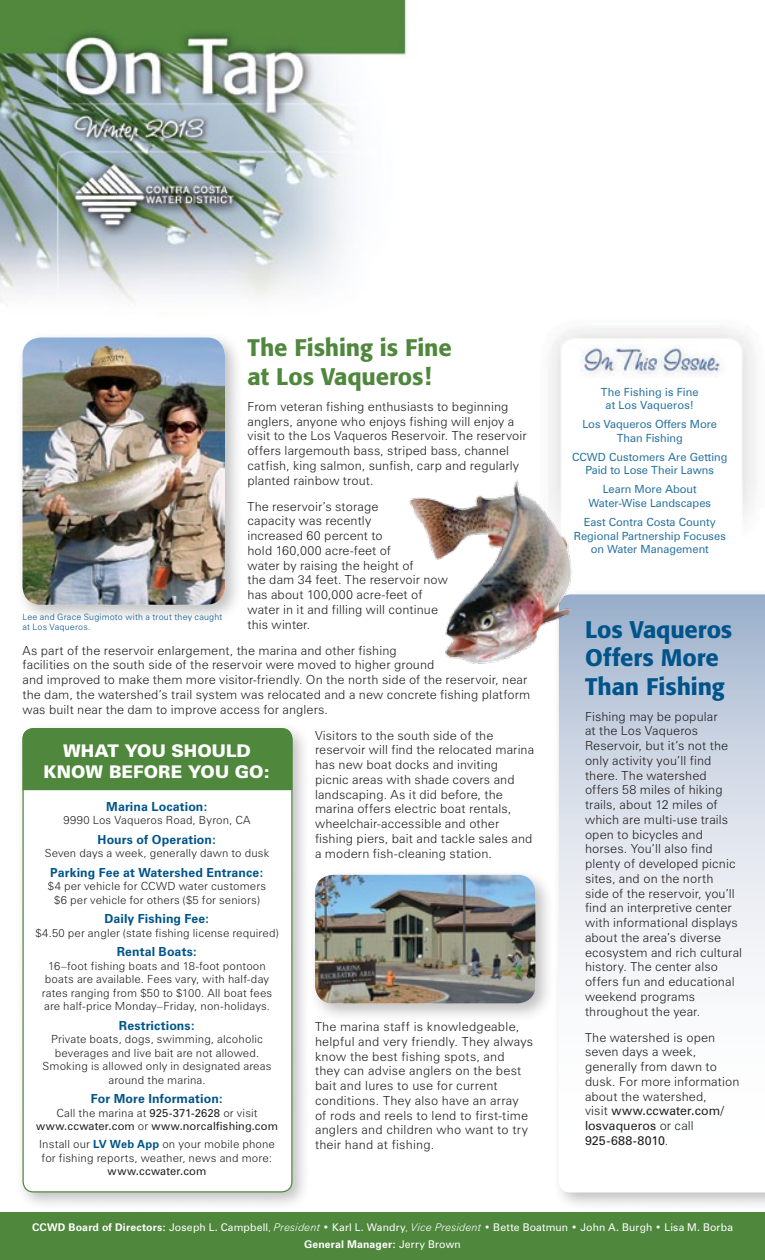
<style>
.page{position:relative;width:765px;height:1260px;background:#fff}
.page>*{position:absolute;margin:0;border:0;box-sizing:border-box;transform-origin:0 0}
.t1{font:500 23.75px/28.5px "Formata";letter-spacing:-.005em;color:#00548a}
.t2{font:500 23.75px/28.5px "Formata";letter-spacing:-.005em;color:#4f873d}
.t3{font:900 17.5px/21px "Zurich BT";color:#fff;text-align:center}
.t4{font:300 12.5px/14.8px "Zurich BT";letter-spacing:.01em;color:#231f20}
.t5{font:700 12.5px "Zurich BT";letter-spacing:.01em;color:#00548a}
.t6{font:300 11.25px/13.5px "Zurich BT";letter-spacing:.015em;color:#231f20;text-align:center}
.t7{font:11.25px/13.5px "Zurich BT";color:#2b75a2;text-align:center}
.t8{font:11.25px/13.5px "Zurich BT";letter-spacing:.015em;color:#231f20;text-align:center}
.t9{font:10.62px/16.2px "Zurich BT";letter-spacing:.015em;color:#fff;text-align:center}
.t10{font:300 8.75px/10.5px "Zurich BT";letter-spacing:.025em;color:#00548a}
.s1{font-weight:300}
.s2{font-weight:700;color:#00548a}
.s3{font-weight:400}
.s4{font-weight:700}
.s5{font-weight:300;font-style:italic}
</style>
<div class="page">
<div style="left:0;top:1213px;width:765px;height:47px;background:#4f873d"></div>
<img style="left:0;top:0;width:756px;height:518px">
<div style="left:15px;top:721px;width:296px;height:491px;background:#231f20;opacity:.28"></div>
<div style="left:23px;top:729px;width:269px;height:463px;background:#fff;border-radius:10px"></div>
<div style="left:23px;top:728px;width:270px;height:62px;background:#4f873d"></div>
<div style="left:551px;top:587px;width:214px;height:625px;background:#231f20;opacity:.28"></div>
<svg style="left:559px;top:594px;width:206px;height:598px"></svg>
<div style="left:15px;top:330px;width:229px;height:294px;background:#231f20;opacity:.28"></div>
<img style="left:22px;top:338px;width:203px;height:267px">
<div style="left:307px;top:867px;width:248px;height:155px;background:#231f20;opacity:.28"></div>
<img style="left:315px;top:875px;width:220px;height:129px">
<img style="left:404px;top:477px;width:177px;height:188px">
<h1 class="t2" style="left:248px;top:334px;width:206px">The Fishing is Fine at Los Vaqueros!</h1>
<p class="t4" style="left:248px;top:399px;width:281px">From veteran fishing enthusiasts to beginning anglers, anyone who enjoys fishing will enjoy a visit to the Los Vaqueros Reservoir. The reservoir offers largemouth bass, striped bass, channel catfish, king salmon, sunfish, carp and regularly planted rainbow trout.</p>
<p class="t4" style="left:248px;top:499px;width:202px">The reservoir’s storage<br>capacity was recently<br>increased 60 percent to<br>hold 160,000 acre-feet of<br>water by raising the height of<br>the dam 34 feet. The reservoir now has about 100,000 acre-feet of water in it and filling will continue this winter.</p>
<p class="t4" style="left:22px;top:643px;width:509px">As part of the reservoir enlargement, the marina and other fishing<br>facilities on the south side of the reservoir were moved to higher ground<br>and improved to make them more visitor-friendly. On the north side of the reservoir, near the dam, the watershed’s trail system was relocated and a new concrete fishing platform was built near the dam to improve access for anglers.</p>
<p class="t4" style="left:315px;top:728px;width:221px">Visitors to the south side of the reservoir will find the relocated marina has new boat docks and inviting picnic areas with shade covers and landscaping. As it did before, the marina offers electric boat rentals, wheelchair-accessible and other fishing piers, bait and tackle sales and a modern fish-cleaning station.</p>
<p class="t10" style="left:22px;top:612px;width:201px">Lee and Grace Sugimoto with a trout they caught at Los Vaqueros.</p>
<h2 class="t3" style="left:44px;top:740px;width:228px">WHAT YOU SHOULD<br>KNOW BEFORE YOU GO:</h2>
<p class="t5" style="left:106px;top:798px;width:103px">Marina Location:</p>
<p class="t6" style="left:63px;top:813px;width:189px">9990 Los Vaqueros Road, Byron, CA</p>
<p class="t5" style="left:98px;top:831px;width:120px">Hours of Operation:</p>
<p class="t6" style="left:45px;top:846px;width:226px">Seven days a week, generally dawn to dusk</p>
<p class="t5" style="left:50px;top:864px;width:215px">Parking Fee at Watershed Entrance:</p>
<p class="t6" style="left:48px;top:879px;width:220px">$4 per vehicle for CCWD water customers $6 per vehicle for others ($5 for seniors)</p>
<p class="t5" style="left:104px;top:911px;width:107px">Daily Fishing Fee:</p>
<p class="t6" style="left:35px;top:926px;width:245px">$4.50 per angler (state fishing license required)</p>
<p class="t5" style="left:117px;top:944px;width:82px">Rental Boats:</p>
<p class="t6" style="left:42px;top:959px;width:232px">16–foot fishing boats and 18-foot pontoon boats are available. Fees vary, with half-day rates ranging from $50 to $100. All boat fees are half-price Monday–Friday, non-holidays.</p>
<p class="t5" style="left:119px;top:1017px;width:78px">Restrictions:</p>
<p class="t6" style="left:43px;top:1032px;width:230px">Private boats, dogs, swimming, alcoholic beverages and live bait are not allowed.<br>Smoking is allowed only in designated areas around the marina.</p>
<p class="t5" style="left:91px;top:1091px;width:134px">For More Information:</p>
<p class="t8" style="left:36px;top:1106px;width:244px"><span class="s1">Call the marina at</span> 925-371-2628 <span class="s1">or visit </span>www.ccwater.com <span class="s1">or</span> www.norcalfishing.com</p>
<p class="t6" style="left:39px;top:1137px;width:237px;text-align:left">Install our <span class="s2">LV Web App</span> on your mobile phone for fishing reports, weather, news and more:</p>
<p class="t8" style="left:108px;top:1164px;width:100px">www.ccwater.com</p>
<p class="t4" style="left:315px;top:1019px;width:220px">The marina staff is knowledgeable, helpful and very friendly. They always know the best fishing spots, and<br>they can advise anglers on the best bait and lures to use for current conditions. They also have an array of rods and reels to lend to first-time anglers and children who want to try their hand at fishing.</p>
<p class="t7" style="left:601px;top:385px;width:100px">The Fishing is Fine at Los Vaqueros!</p>
<p class="t7" style="left:582px;top:417px;width:136px">Los Vaqueros Offers More<br>Than Fishing</p>
<p class="t7" style="left:572px;top:450px;width:157px">CCWD Customers Are Getting<br>Paid to Lose Their Lawns</p>
<p class="t7" style="left:589px;top:483px;width:124px">Learn More About<br>Water-Wise Landscapes</p>
<p class="t7" style="left:574px;top:515px;width:154px">East Contra Costa County<br>Regional Partnership Focuses on Water Management</p>
<h1 class="t1" style="left:585px;top:615px;width:149px">Los Vaqueros<br>Offers More<br>Than Fishing</h1>
<p class="t4" style="left:585px;top:709px;width:159px">Fishing may be popular<br>at the Los Vaqueros<br>Reservoir, but it’s not the only activity you’ll find there. The watershed offers 58 miles of hiking trails, about 12 miles of which are multi-use trails open to bicycles and horses. You’ll also find plenty of developed picnic sites, and on the north<br>side of the reservoir, you’ll find an interpretive center with informational displays about the area’s diverse ecosystem and rich cultural history. The center also offers fun and educational weekend programs throughout the year.</p>
<p class="t4" style="left:585px;top:1030px;width:156px">The watershed is open seven days a week, generally from dawn to dusk. For more information about the watershed,<br>visit <span class="s3">www.ccwater.com/ losvaqueros</span> or call<br><span class="s3">925-688-8010</span>.</p>
<p class="t9" style="left:32px;top:1219px;width:702px"><span class="s4">CCWD Board of Directors:</span> Joseph L. Campbell<span class="s1">,</span> <span class="s5">President</span> • Karl L. Wandry<span class="s1">,</span> <span class="s5">Vice President</span> • Bette Boatmun • John A. Burgh • Lisa M. Borba<br><span class="s4">General Manager:</span> Jerry Brown</p>
</div>
